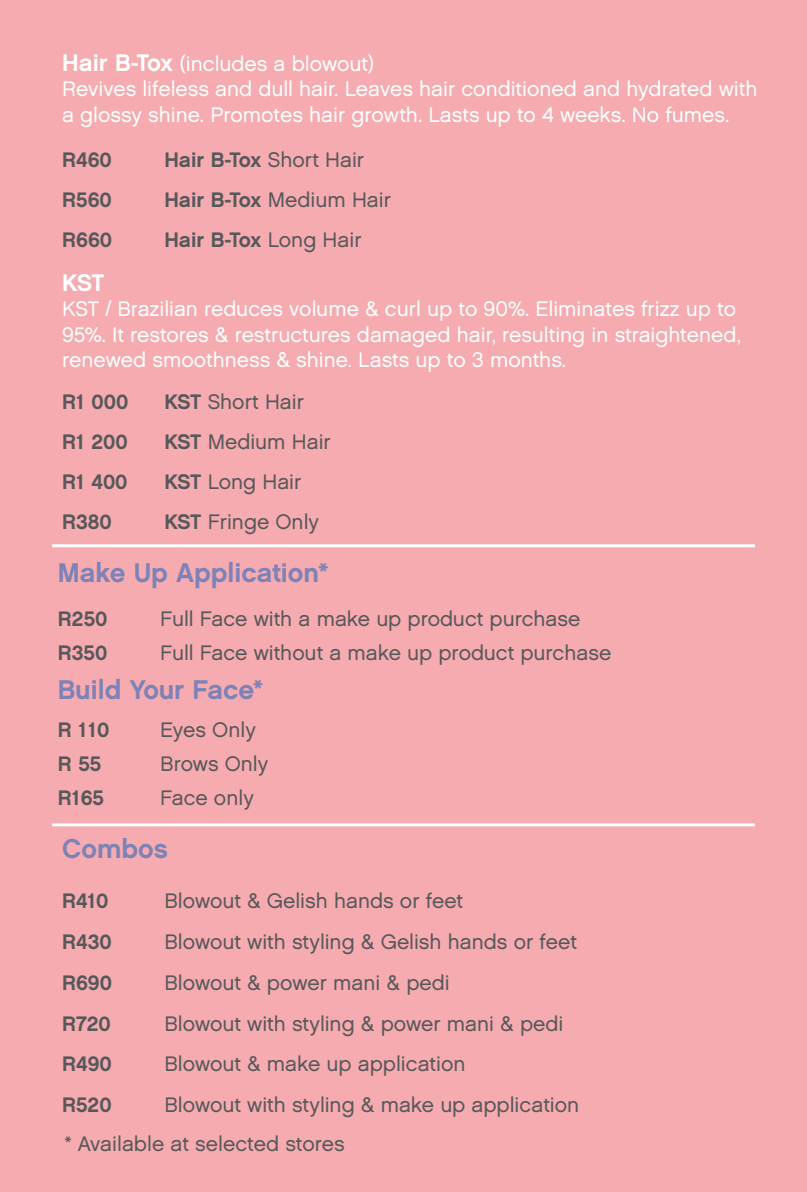
<style>
.page{position:relative;width:807px;height:1192px;background:#fff}
.page>*{position:absolute;margin:0;border:0;box-sizing:border-box;transform-origin:0 0}
.t1{font:27px "Chalet New York Nineteen Sixty";color:#7d82b7}
.t2{font:24px "Chalet New York Nineteen Sixty";color:#fff}
.t3{font:21px/38.4px "Chalet London Nineteen Sixty";color:#57585a}
.t4{font:21px/25.2px "Chalet London Nineteen Sixty";color:#fff}
.t5{font:21px "Chalet New York Nineteen Sixty";color:#57585a}
.s1{font-family:"Chalet New York Nineteen Sixty";font-size:24px}
.s2{font-family:"Chalet London Nineteen Sixty"}
.s3{font-family:"Chalet New York Nineteen Sixty"}
</style>
<div class="page">
<div style="left:0;top:0;width:806px;height:1192px;background:#f6abb0"></div>
<hr style="left:52px;top:544px;width:703px;height:3px;background:#fff">
<hr style="left:52px;top:823px;width:703px;height:3px;background:#fff">
<p class="t4" style="left:62px;top:51px;width:696px"><span class="s1">Hair B-Tox</span> (includes a blowout)<br>Revives lifeless and dull hair. Leaves hair conditioned and hydrated with a glossy shine. Promotes hair growth. Lasts up to 4 weeks. No fumes.</p>
<p class="t5" style="left:62px;top:146px;width:51px">R460</p>
<p class="t5" style="left:164px;top:146px;width:201px">Hair B-Tox <span class="s2">Short Hair</span></p>
<p class="t5" style="left:62px;top:187px;width:51px">R560</p>
<p class="t3" style="left:164px;top:180px;width:228px"><span class="s3">Hair B-Tox</span> Medium Hair</p>
<p class="t5" style="left:62px;top:227px;width:51px">R660</p>
<p class="t5" style="left:164px;top:227px;width:199px">Hair B-Tox <span class="s2">Long Hair</span></p>
<p class="t2" style="left:62px;top:268px;width:44px">KST</p>
<p class="t4" style="left:62px;top:296px;width:680px">KST / Brazilian reduces volume &amp; curl up to 90%. Eliminates frizz up to<br>95%. It restores &amp; restructures damaged hair, resulting in straightened, renewed smoothness &amp; shine. Lasts up to 3 months.</p>
<p class="t5" style="left:62px;top:389px;width:68px">R1 000</p>
<p class="t3" style="left:164px;top:382px;width:141px"><span class="s3">KST</span> Short Hair</p>
<p class="t5" style="left:62px;top:429px;width:67px">R1 200</p>
<p class="t3" style="left:164px;top:422px;width:168px"><span class="s3">KST</span> Medium Hair</p>
<p class="t5" style="left:62px;top:469px;width:67px">R1 400</p>
<p class="t3" style="left:164px;top:462px;width:138px"><span class="s3">KST</span> Long Hair</p>
<p class="t5" style="left:62px;top:509px;width:51px">R380</p>
<p class="t3" style="left:164px;top:503px;width:156px"><span class="s3">KST</span> Fringe Only</p>
<p class="t1" style="left:58px;top:556px;width:272px">Make Up Application*</p>
<p class="t5" style="left:58px;top:606px;width:51px">R250</p>
<p class="t3" style="left:160px;top:600px;width:421px">Full Face with a make up product purchase</p>
<p class="t5" style="left:58px;top:640px;width:51px">R350</p>
<p class="t3" style="left:160px;top:634px;width:452px">Full Face without a make up product purchase</p>
<p class="t1" style="left:58px;top:673px;width:207px">Build Your Face*</p>
<p class="t5" style="left:58px;top:717px;width:53px">R 110</p>
<p class="t3" style="left:160px;top:710px;width:97px">Eyes Only</p>
<p class="t5" style="left:58px;top:751px;width:45px">R 55</p>
<p class="t3" style="left:160px;top:744px;width:110px">Brows Only</p>
<p class="t5" style="left:58px;top:785px;width:48px">R165</p>
<p class="t3" style="left:160px;top:778px;width:95px">Face only</p>
<p class="t1" style="left:62px;top:832px;width:107px">Combos</p>
<p class="t5" style="left:62px;top:888px;width:48px">R410</p>
<p class="t3" style="left:164px;top:881px;width:300px">Blowout &amp; Gelish hands or feet</p>
<p class="t5" style="left:62px;top:928px;width:51px">R430</p>
<p class="t3" style="left:164px;top:922px;width:414px">Blowout with styling &amp; Gelish hands or feet</p>
<p class="t5" style="left:62px;top:969px;width:51px">R690</p>
<p class="t3" style="left:164px;top:963px;width:286px">Blowout &amp; power mani &amp; pedi</p>
<p class="t5" style="left:62px;top:1010px;width:50px">R720</p>
<p class="t3" style="left:164px;top:1004px;width:400px">Blowout with styling &amp; power mani &amp; pedi</p>
<p class="t5" style="left:62px;top:1051px;width:51px">R490</p>
<p class="t3" style="left:164px;top:1044px;width:302px">Blowout &amp; make up application</p>
<p class="t5" style="left:62px;top:1092px;width:51px">R520</p>
<p class="t3" style="left:64px;top:1085px;width:516px;text-indent:100px">Blowout with styling &amp; make up application * Available at selected stores</p>
</div>
